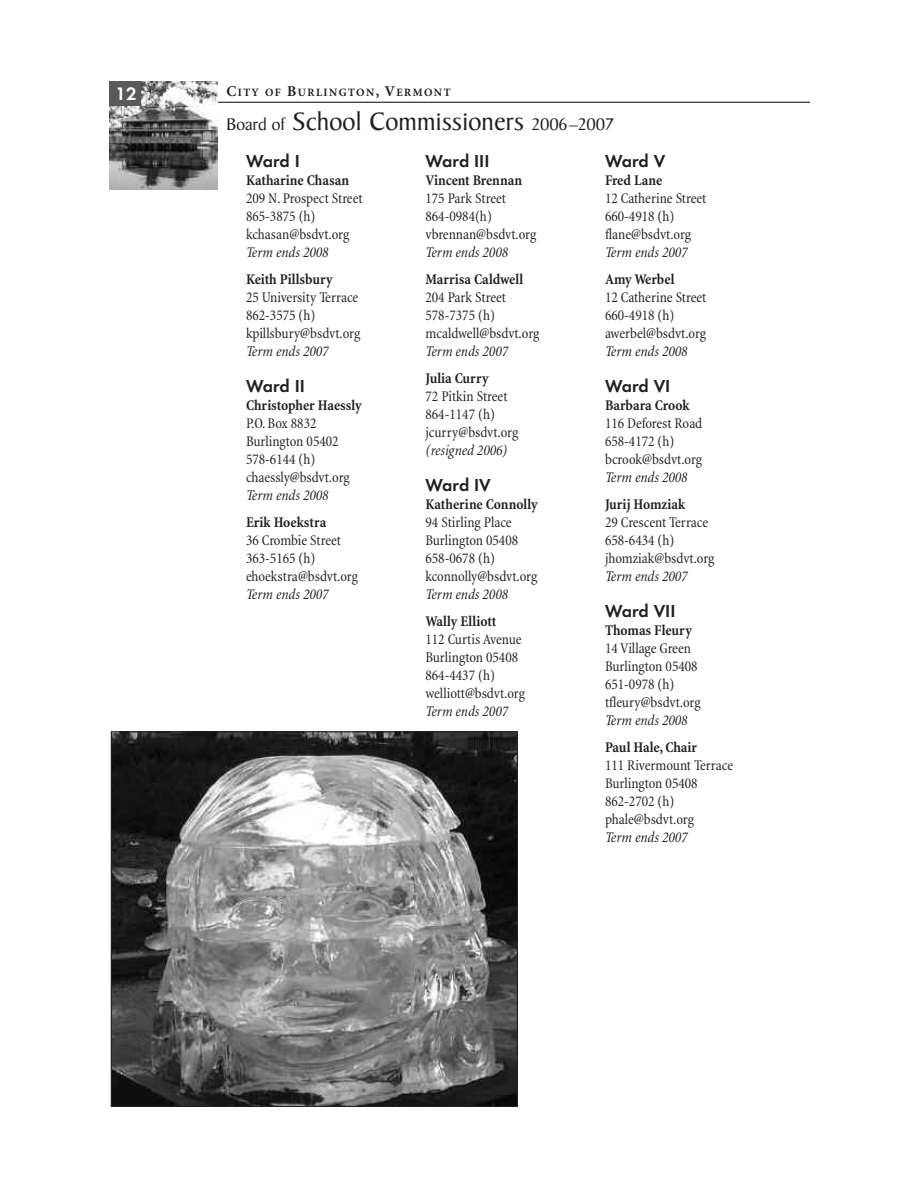
<style>
.page{position:relative;width:918px;height:1188px;background:#fff}
.page>*{position:absolute;margin:0;border:0;box-sizing:border-box;transform-origin:0 0}
.t1{font:27px "Baker Signet";color:#231f20}
.t2{font:600 18.75px "Futura T";color:#fff}
.t3{font:600 18px "Futura T";color:#231f20}
.t4{font:condensed 15px/18px "Minion";color:#231f20}
.t5{font:700 condensed 15px "Minion";color:#231f20}
.t6{font:italic condensed 15px "Minion";color:#231f20}
.t7{font:700 11.25px "Minion";letter-spacing:.13em;color:#231f20}
.s1{font-size:15px}
.s2{font-size:18px}
</style>
<div class="page">
<hr style="left:216px;top:102px;width:594px;height:1px;background:#231f20">
<img style="left:110px;top:81px;width:108px;height:108px">
<div style="left:110px;top:81px;width:31px;height:24px;background:#58595b"></div>
<img style="left:113px;top:733px;width:403px;height:372px">
<div style="left:111px;top:731px;width:407px;height:376px;border:1px solid #231f20"></div>
<p class="t2" style="left:115px;top:86px;width:23px">12</p>
<p class="t7" style="left:227px;top:88px;width:226px"><span class="s1">C</span>ITY OF <span class="s1">B</span>URLINGTON<span class="s1">, V</span>ERMONT</p>
<h1 class="t1" style="left:227px;top:111px;width:389px"><span class="s2">Board of</span> School Commissioners <span class="s2">2006–2007</span></h1>
<p class="t3" style="left:246px;top:152px;width:55px">Ward I</p>
<p class="t5" style="left:246px;top:174px;width:105px">Katharine Chasan</p>
<p class="t4" style="left:246px;top:190px;width:118px">209 N. Prospect Street<br>865-3875 (h) kchasan@bsdvt.org</p>
<p class="t6" style="left:246px;top:246px;width:84px">Term ends 2008</p>
<p class="t5" style="left:246px;top:273px;width:88px">Keith Pillsbury</p>
<p class="t4" style="left:246px;top:289px;width:116px">25 University Terrace<br>862-3575 (h) kpillsbury@bsdvt.org</p>
<p class="t6" style="left:246px;top:345px;width:84px">Term ends 2007</p>
<p class="t3" style="left:246px;top:377px;width:60px">Ward II</p>
<p class="t5" style="left:246px;top:399px;width:117px">Christopher Haessly</p>
<p class="t4" style="left:246px;top:415px;width:105px">P.O. Box 8832<br>Burlington 05402<br>578-6144 (h) chaessly@bsdvt.org</p>
<p class="t6" style="left:246px;top:489px;width:84px">Term ends 2008</p>
<p class="t5" style="left:246px;top:516px;width:82px">Erik Hoekstra</p>
<p class="t4" style="left:246px;top:532px;width:114px">36 Crombie Street<br>363-5165 (h) ehoekstra@bsdvt.org</p>
<p class="t6" style="left:246px;top:588px;width:84px">Term ends 2007</p>
<p class="t3" style="left:426px;top:152px;width:65px">Ward III</p>
<p class="t5" style="left:426px;top:174px;width:98px">Vincent Brennan</p>
<p class="t4" style="left:426px;top:190px;width:112px">175 Park Street<br>864-0984(h) vbrennan@bsdvt.org</p>
<p class="t6" style="left:426px;top:246px;width:84px">Term ends 2008</p>
<p class="t5" style="left:426px;top:273px;width:99px">Marrisa Caldwell</p>
<p class="t4" style="left:426px;top:289px;width:115px">204 Park Street<br>578-7375 (h) mcaldwell@bsdvt.org</p>
<p class="t6" style="left:426px;top:345px;width:84px">Term ends 2007</p>
<p class="t5" style="left:426px;top:372px;width:65px">Julia Curry</p>
<p class="t4" style="left:426px;top:388px;width:94px">72 Pitkin Street<br>864-1147 (h) jcurry@bsdvt.org</p>
<p class="t6" style="left:426px;top:444px;width:83px">(resigned 2006)</p>
<p class="t3" style="left:426px;top:476px;width:67px">Ward IV</p>
<p class="t5" style="left:426px;top:498px;width:114px">Katherine Connolly</p>
<p class="t4" style="left:426px;top:514px;width:113px">94 Stirling Place<br>Burlington 05408<br>658-0678 (h) kconnolly@bsdvt.org</p>
<p class="t6" style="left:426px;top:588px;width:84px">Term ends 2008</p>
<p class="t5" style="left:426px;top:615px;width:73px">Wally Elliott</p>
<p class="t4" style="left:426px;top:631px;width:101px">112 Curtis Avenue<br>Burlington 05408<br>864-4437 (h) welliott@bsdvt.org</p>
<p class="t6" style="left:426px;top:705px;width:84px">Term ends 2007</p>
<p class="t3" style="left:605px;top:152px;width:62px">Ward V</p>
<p class="t5" style="left:605px;top:174px;width:59px">Fred Lane</p>
<p class="t4" style="left:605px;top:190px;width:103px">12 Catherine Street<br>660-4918 (h) flane@bsdvt.org</p>
<p class="t6" style="left:605px;top:246px;width:84px">Term ends 2007</p>
<p class="t5" style="left:605px;top:273px;width:71px">Amy Werbel</p>
<p class="t4" style="left:605px;top:289px;width:103px">12 Catherine Street<br>660-4918 (h) awerbel@bsdvt.org</p>
<p class="t6" style="left:605px;top:345px;width:84px">Term ends 2008</p>
<p class="t3" style="left:605px;top:377px;width:67px">Ward VI</p>
<p class="t5" style="left:605px;top:399px;width:86px">Barbara Crook</p>
<p class="t4" style="left:605px;top:415px;width:99px">116 Deforest Road<br>658-4172 (h) bcrook@bsdvt.org</p>
<p class="t6" style="left:605px;top:471px;width:84px">Term ends 2008</p>
<p class="t5" style="left:605px;top:498px;width:82px">Jurij Homziak</p>
<p class="t4" style="left:605px;top:514px;width:111px">29 Crescent Terrace<br>658-6434 (h) jhomziak@bsdvt.org</p>
<p class="t6" style="left:605px;top:570px;width:84px">Term ends 2007</p>
<p class="t3" style="left:605px;top:602px;width:72px">Ward VII</p>
<p class="t5" style="left:605px;top:624px;width:88px">Thomas Fleury</p>
<p class="t4" style="left:605px;top:640px;width:97px">14 Village Green<br>Burlington 05408<br>651-0978 (h) tfleury@bsdvt.org</p>
<p class="t6" style="left:605px;top:714px;width:84px">Term ends 2008</p>
<p class="t5" style="left:605px;top:741px;width:94px">Paul Hale, Chair</p>
<p class="t4" style="left:605px;top:757px;width:130px">111 Rivermount Terrace<br>Burlington 05408<br>862-2702 (h) phale@bsdvt.org</p>
<p class="t6" style="left:605px;top:831px;width:84px">Term ends 2007</p>
</div>
